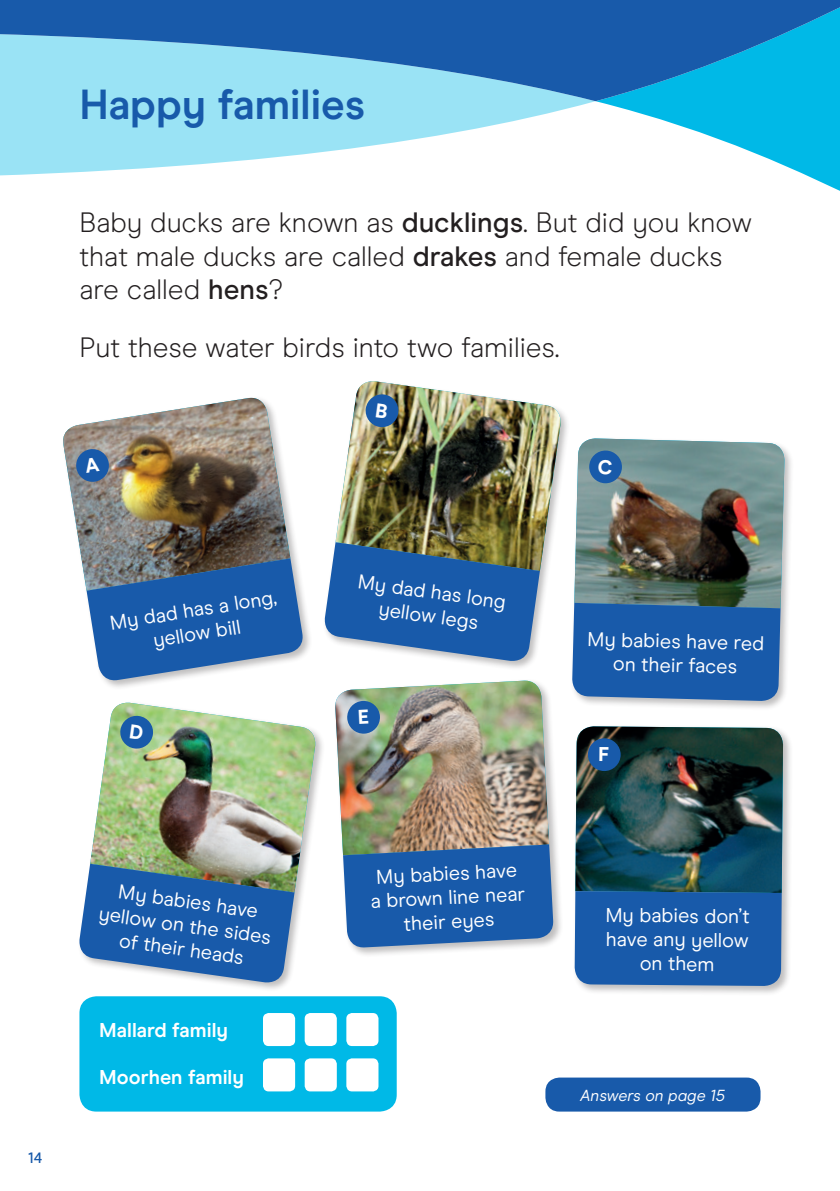
<style>
.page{position:relative;width:840px;height:1191px;background:#fff}
.page>*{position:absolute;margin:0;border:0;box-sizing:border-box;transform-origin:0 0}
.t1{font:700 42px "Modern Era";color:#185aaa}
.t2{font:300 28px/33.6px "Modern Era";color:#231f20}
.t3{font:20px/24px "Modern Era";color:#fff;text-align:center}
.t4{font:700 20px "Modern Era";color:#fff}
.t5{font:italic 16px "Modern Era";color:#fff}
.t6{font:500 15px "Modern Era";color:#185aaa}
.s1{font-weight:500}
</style>
<div class="page">
<div style="left:79px;top:996px;width:317px;height:115px;background:#00b9e7;border-radius:17px"></div>
<svg style="left:595px;top:101px;width:244px;height:90px"></svg>
<svg style="left:0;top:0;width:839px;height:101px;background:#1270b8"></svg>
<svg style="left:0;top:31px;width:595px;height:145px;fill:#9ae3f5"></svg>
<div style="left:545px;top:1077px;width:215px;height:34px;background:#185aaa;border-radius:14px"></div>
<img style="left:63px;top:398px;width:227px;height:189px">
<svg style="left:86px;top:558px;width:219px;height:124px;background:#4775ad"></svg>
<div style="left:78px;top:701px;width:247px;height:291px;background:#231f20;opacity:.29"></div>
<img style="left:90px;top:702px;width:227px;height:190px">
<svg style="left:78px;top:863px;width:216px;height:121px;background:#4678ad"></svg>
<div style="left:333px;top:678px;width:229px;height:279px;background:#231f20;opacity:.29"></div>
<div style="left:322px;top:379px;width:248px;height:292px;background:#231f20;opacity:.29"></div>
<img style="left:335px;top:381px;width:227px;height:190px">
<svg style="left:322px;top:542px;width:217px;height:121px;background:#4473a7"></svg>
<div style="left:570px;top:437px;width:224px;height:274px;background:#231f20;opacity:.29"></div>
<div style="left:572px;top:724px;width:220px;height:271px;background:#231f20;opacity:.29"></div>
<div style="left:263px;top:1013px;width:32px;height:33px;background:#fff;border-radius:6px"></div>
<div style="left:263px;top:1058px;width:32px;height:33px;background:#fff;border-radius:6px"></div>
<div style="left:304px;top:1013px;width:32px;height:33px;background:#fff;border-radius:6px"></div>
<div style="left:304px;top:1058px;width:32px;height:33px;background:#fff;border-radius:6px"></div>
<div style="left:346px;top:1013px;width:32px;height:33px;background:#fff;border-radius:6px"></div>
<div style="left:346px;top:1058px;width:32px;height:33px;background:#fff;border-radius:6px"></div>
<svg style="left:119px;top:714px;width:35px;height:35px"></svg>
<img style="left:334px;top:680px;width:219px;height:268px">
<svg style="left:364px;top:393px;width:35px;height:35px"></svg>
<img style="left:571px;top:438px;width:213px;height:263px">
<svg style="left:574px;top:726px;width:208px;height:260px;background:#2c5776"></svg>
<svg style="left:75px;top:448px;width:35px;height:35px"></svg>
<h1 class="t1" style="left:79px;top:80px;width:287px">Happy families</h1>
<h2 class="t2" style="left:79px;top:206px;width:673px">Baby ducks are known as <span class="s1">ducklings</span>. But did you know that male ducks are called <span class="s1">drakes</span> and female ducks are called <span class="s1">hens</span>?</h2>
<h2 class="t2" style="left:79px;top:330px;width:481px">Put these water birds into two families.</h2>
<p class="t3" style="left:108px;top:611px;width:170px;rotate:-9deg">My dad has a long, yellow bill</p>
<p class="t6" style="left:28px;top:1148px;width:15px">14</p>
<p class="t3" style="left:104px;top:877px;width:175px;rotate:8deg">My babies have yellow on the sides of their heads</p>
<p class="t4" style="left:99px;top:1018px;width:130px">Mallard family</p>
<p class="t4" style="left:99px;top:1064px;width:146px">Moorhen family</p>
<p class="t3" style="left:359px;top:569px;width:150px;rotate:8deg">My dad has long yellow legs</p>
<p class="t3" style="left:587px;top:626px;width:178px;rotate:2deg">My babies have red on their faces</p>
<p class="t3" style="left:368px;top:865px;width:156px;rotate:-3deg">My babies have a brown line near their eyes</p>
<p class="t3" style="left:605px;top:902px;width:146px;rotate:1deg">My babies don’t have any yellow on them</p>
<p class="t5" style="left:579px;top:1086px;width:146px">Answers on page 15</p>
</div>
